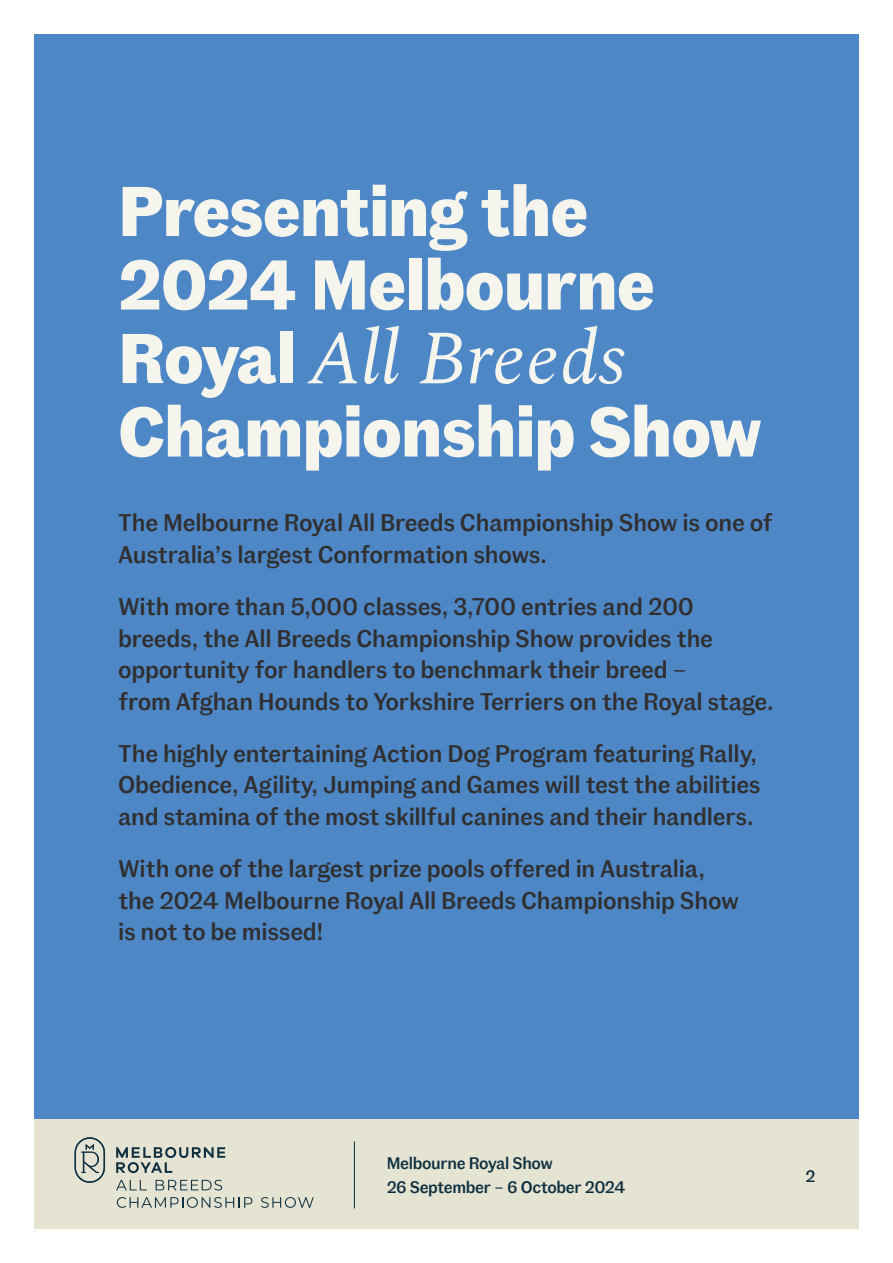
<style>
.page{position:relative;width:893px;height:1263px;background:#fff}
.page>*{position:absolute;margin:0;border:0;box-sizing:border-box;transform-origin:0 0}
.t1{font:italic 76.5px "Spectral";color:#f5f5ee}
.t2{font:700 70.2px/73.5px "Fann Grotesque Pro";letter-spacing:-.02em;color:#f5f5ee}
.t3{font:500 24px/31.5px "Fann Grotesque Pro";letter-spacing:-.01em;color:#312f30}
.t4{font:500 16.65px/23.2px "Fann Grotesque Pro";letter-spacing:-.02em;color:#0d3041}
.t5{font:500 16.5px "Fann Grotesque Pro";color:#0d3041}
.s1{font-family:"Fann Grotesque Pro";font-weight:700;font-style:normal;font-size:70.2px}
</style>
<div class="page">
<div style="left:34px;top:1118px;width:825px;height:111px;background:#e5e3d1"></div>
<hr style="left:354px;top:1141px;width:1px;height:67px;background:#0d3041">
<svg style="left:75px;top:1137px;width:30px;height:46px"></svg>
<svg style="left:116px;top:1147px;width:109px;height:26px"></svg>
<svg style="left:116px;top:1180px;width:31px;height:10px"></svg>
<svg style="left:156px;top:1180px;width:66px;height:10px"></svg>
<svg style="left:117px;top:1197px;width:135px;height:11px"></svg>
<svg style="left:261px;top:1197px;width:53px;height:11px"></svg>
<div style="left:34px;top:34px;width:825px;height:1084px;background:#4d87c6"></div>
<h2 class="t2" style="left:118px;top:178px;width:539px">Presenting the<br>2024 Melbourne</h2>
<h1 class="t1" style="left:118px;top:302px;width:509px"><span class="s1">Royal</span> All Breeds</h1>
<h2 class="t2" style="left:118px;top:399px;width:646px">Championship Show</h2>
<p class="t3" style="left:118px;top:508px;width:656px">The Melbourne Royal All Breeds Championship Show is one of<br>Australia’s largest Conformation shows.</p>
<p class="t3" style="left:118px;top:592px;width:657px">With more than 5,000 classes, 3,700 entries and 200 breeds, the All Breeds Championship Show provides the opportunity for handlers to benchmark their breed –<br>from Afghan Hounds to Yorkshire Terriers on the Royal stage.</p>
<p class="t3" style="left:118px;top:738px;width:644px">The highly entertaining Action Dog Program featuring Rally,<br>Obedience, Agility, Jumping and Games will test the abilities and stamina of the most skillful canines and their handlers.</p>
<p class="t3" style="left:118px;top:854px;width:622px">With one of the largest prize pools offered in Australia, the 2024 Melbourne Royal All Breeds Championship Show is not to be missed!</p>
<p class="t4" style="left:387px;top:1152px;width:241px">Melbourne Royal Show<br>26 September – 6 October 2024</p>
<p class="t5" style="left:806px;top:1166px;width:12px">2</p>
</div>
